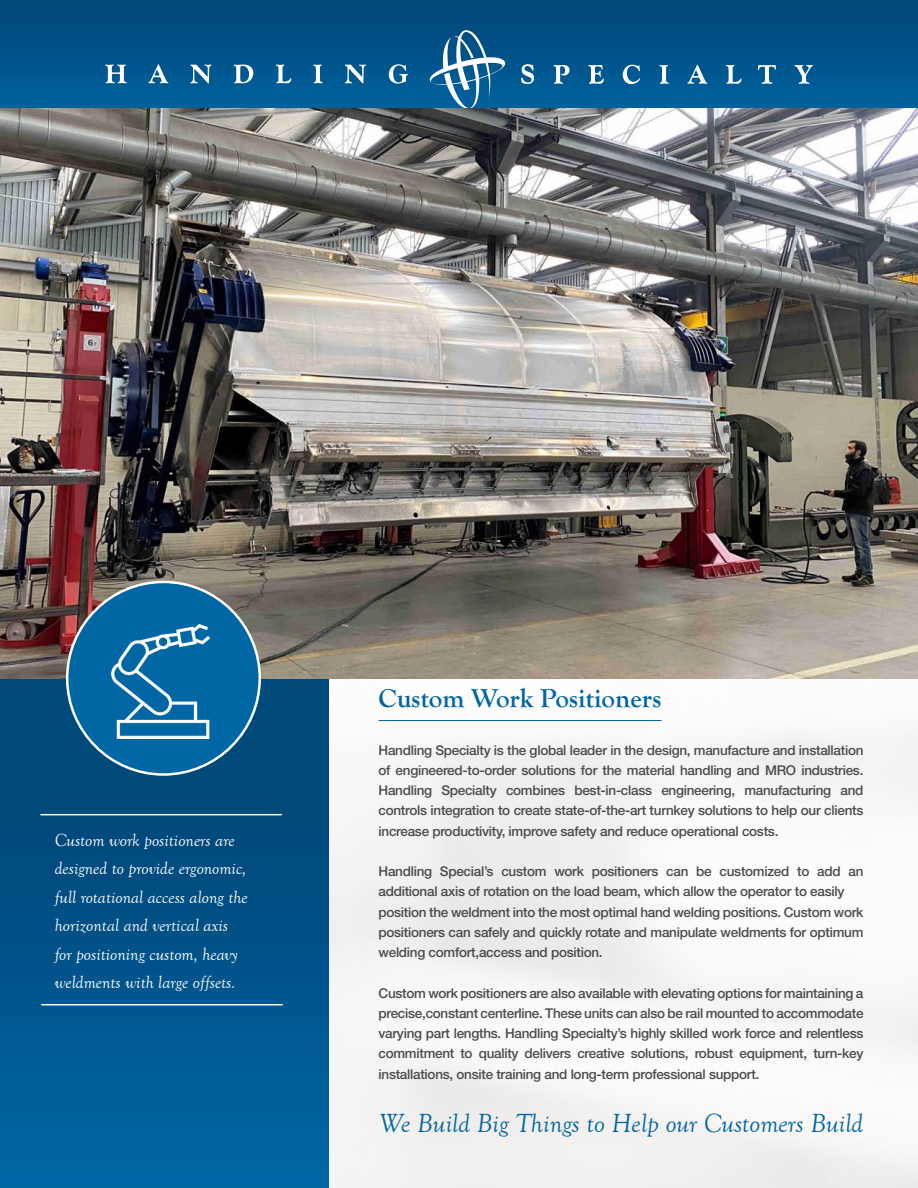
<style>
.page{position:relative;width:918px;height:1188px;background:#fff}
.page>*{position:absolute;margin:0;border:0;box-sizing:border-box;transform-origin:0 0}
.t1{font:italic 27px "Goudy Old Style T";color:#0066a4}
.t2{font:700 27px "Goudy Old Style T";color:#0066a4}
.t3{font:italic 18px/28.5px "Goudy Old Style T";color:#fff}
.t4{font:500 13.5px/20.2px "Helvetica Neue LT Std";letter-spacing:-.02em;color:#4b4c4d;text-align:justify}
</style>
<div class="page">
<img style="left:0;top:678px;width:918px;height:510px">
<div style="left:0;top:679px;width:328px;height:509px;background:linear-gradient(to bottom,#034574,#0063a1)"></div>
<hr style="left:379px;top:720px;width:283px;height:1px;background:#0066a4">
<svg style="left:0;top:0;width:918px;height:108px;background:#005288"></svg>
<svg style="left:427px;top:30px;width:81px;height:78px;background:#3277a4"></svg>
<svg style="left:105px;top:65px;width:22px;height:18px"></svg>
<svg style="left:148px;top:64px;width:20px;height:19px"></svg>
<svg style="left:190px;top:65px;width:22px;height:19px"></svg>
<svg style="left:234px;top:65px;width:19px;height:18px"></svg>
<svg style="left:276px;top:65px;width:15px;height:18px"></svg>
<svg style="left:313px;top:65px;width:10px;height:18px"></svg>
<svg style="left:345px;top:65px;width:21px;height:19px"></svg>
<svg style="left:389px;top:64px;width:19px;height:20px"></svg>
<svg style="left:521px;top:64px;width:13px;height:20px"></svg>
<svg style="left:553px;top:65px;width:16px;height:19px"></svg>
<svg style="left:588px;top:65px;width:16px;height:19px"></svg>
<svg style="left:623px;top:65px;width:17px;height:19px"></svg>
<svg style="left:659px;top:65px;width:10px;height:19px"></svg>
<svg style="left:687px;top:65px;width:20px;height:19px"></svg>
<svg style="left:726px;top:65px;width:15px;height:19px"></svg>
<svg style="left:758px;top:65px;width:18px;height:19px"></svg>
<svg style="left:795px;top:65px;width:18px;height:19px"></svg>
<hr style="left:40px;top:814px;width:242px;height:1px;background:#fff">
<hr style="left:41px;top:1004px;width:242px;height:1px;background:#fff">
<img style="left:0;top:108px;width:918px;height:570px">
<div style="left:67px;top:582px;width:193px;height:193px;background:#0066a4;border-radius:50%"></div>
<img style="left:112px;top:624px;width:98px;height:114px">
<p class="t3" style="left:55px;top:826px;width:194px">Custom work positioners are designed to provide ergonomic, full rotational access along the horizontal and vertical axis for positioning custom, heavy weldments with large offsets.</p>
<p class="t2" style="left:379px;top:683px;width:285px">Custom Work Positioners</p>
<p class="t4" style="left:379px;top:740px;width:486px">Handling Specialty is the global leader in the design, manufacture and installation of engineered-to-order solutions for the material handling and MRO industries.<br>Handling Specialty combines best-in-class engineering, manufacturing and controls integration to create state-of-the-art turnkey solutions to help our clients increase productivity, improve safety and reduce operational costs.</p>
<p class="t4" style="left:379px;top:861px;width:486px">Handling Special’s custom work positioners can be customized to add an additional axis of rotation on the load beam, which allow the operator to easily</p>
<p class="t4" style="left:379px;top:902px;width:486px">position the weldment into the most optimal hand welding positions. Custom work positioners can safely and quickly rotate and manipulate weldments for optimum welding comfort,access and position.</p>
<p class="t4" style="left:379px;top:983px;width:486px">Custom work positioners are also available with elevating options for maintaining a precise,constant centerline. These units can also be rail mounted to accommodate varying part lengths. Handling Specialty’s highly skilled work force and relentless commitment to quality delivers creative solutions, robust equipment, turn-key installations, onsite training and long-term professional support.</p>
<p class="t1" style="left:379px;top:1109px;width:486px">We Build Big Things to Help our Customers Build</p>
</div>
